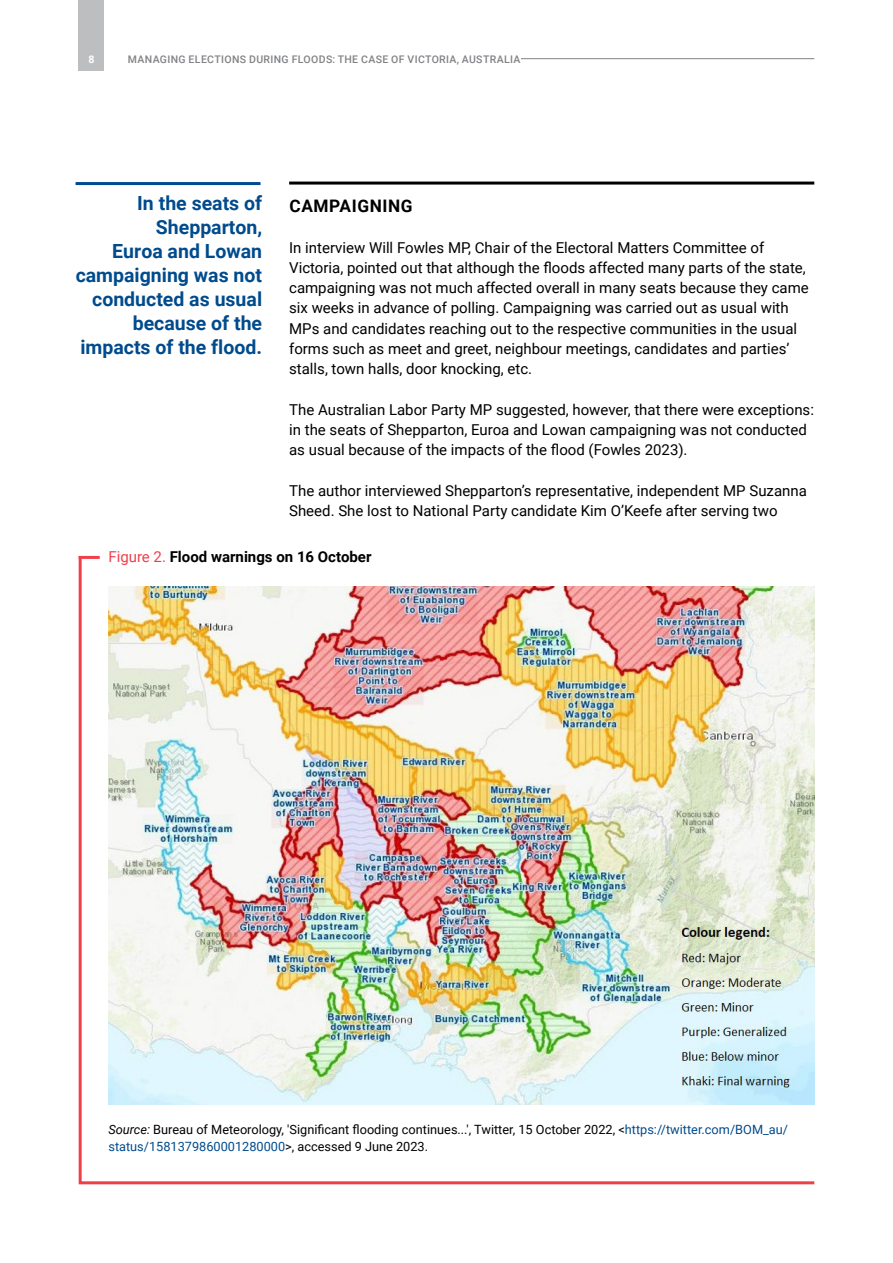
<style>
.page{position:relative;width:893px;height:1263px;background:#fff}
.page>*{position:absolute;margin:0;border:0;box-sizing:border-box;transform-origin:0 0}
.t1{font:700 19.5px/24px "Roboto";color:#004b8d;text-align:right}
.t2{font:700 17.25px "Roboto";letter-spacing:.035em;color:#000}
.t3{font:15px/20.2px "Roboto";color:#000}
.t4{font:700 15px "Roboto";color:#000}
.t5{font:12.75px/16.5px "Roboto";color:#000}
.t6{font:500 10.5px "Roboto";letter-spacing:.035em;color:#808285}
.t7{font:700 10.5px "Roboto";color:#fff}
.s1{font-weight:400;color:#ef404a}
.s2{font-style:italic}
.s3{color:#004b8d}
</style>
<div class="page">
<hr style="left:289px;top:182px;width:525px;height:3px;background:#000">
<img style="left:78px;top:555px;width:737px;height:630px">
<hr style="left:79px;top:556px;width:21px;height:3px;background:#ef404a">
<hr style="left:119px;top:58px;width:695px;height:1px;background:#808285">
<div style="left:79px;top:0;width:25px;height:70px;background:#bcbec0"></div>
<div style="left:119px;top:54px;width:402px;height:9px;background:#fff"></div>
<hr style="left:76px;top:182px;width:185px;height:3px;background:#004b8d">
<p class="t7" style="left:88px;top:52px;width:8px">8</p>
<p class="t6" style="left:128px;top:52px;width:394px">MANAGING ELECTIONS DURING FLOODS: THE CASE OF VICTORIA, AUSTRALIA</p>
<h1 class="t1" style="left:76px;top:190px;width:188px">In the seats of<br>Shepparton,<br>Euroa and Lowan campaigning was not conducted as usual because of the impacts of the flood.</h1>
<p class="t2" style="left:289px;top:194px;width:125px">CAMPAIGNING</p>
<p class="t3" style="left:289px;top:237px;width:521px">In interview Will Fowles MP, Chair of the Electoral Matters Committee of Victoria, pointed out that although the floods affected many parts of the state, campaigning was not much affected overall in many seats because they came six weeks in advance of polling. Campaigning was carried out as usual with MPs and candidates reaching out to the respective communities in the usual forms such as meet and greet, neighbour meetings, candidates and parties’ stalls, town halls, door knocking, etc.</p>
<p class="t3" style="left:289px;top:399px;width:526px">The Australian Labor Party MP suggested, however, that there were exceptions: in the seats of Shepparton, Euroa and Lowan campaigning was not conducted as usual because of the impacts of the flood (Fowles 2023).</p>
<p class="t3" style="left:289px;top:480px;width:519px">The author interviewed Shepparton’s representative, independent MP Suzanna<br>Sheed. She lost to National Party candidate Kim O’Keefe after serving two</p>
<p class="t4" style="left:108px;top:546px;width:265px"><span class="s1">Figure 2.</span> Flood warnings on 16 October</p>
<p class="t5" style="left:108px;top:1121px;width:681px"><span class="s2">Source:</span> Bureau of Meteorology, 'Significant flooding continues...', Twitter, 15 October 2022, &lt;<span class="s3">https://twitter.com/BOM_au/ status/1581379860001280000</span>&gt;, accessed 9 June 2023.</p>
</div>
